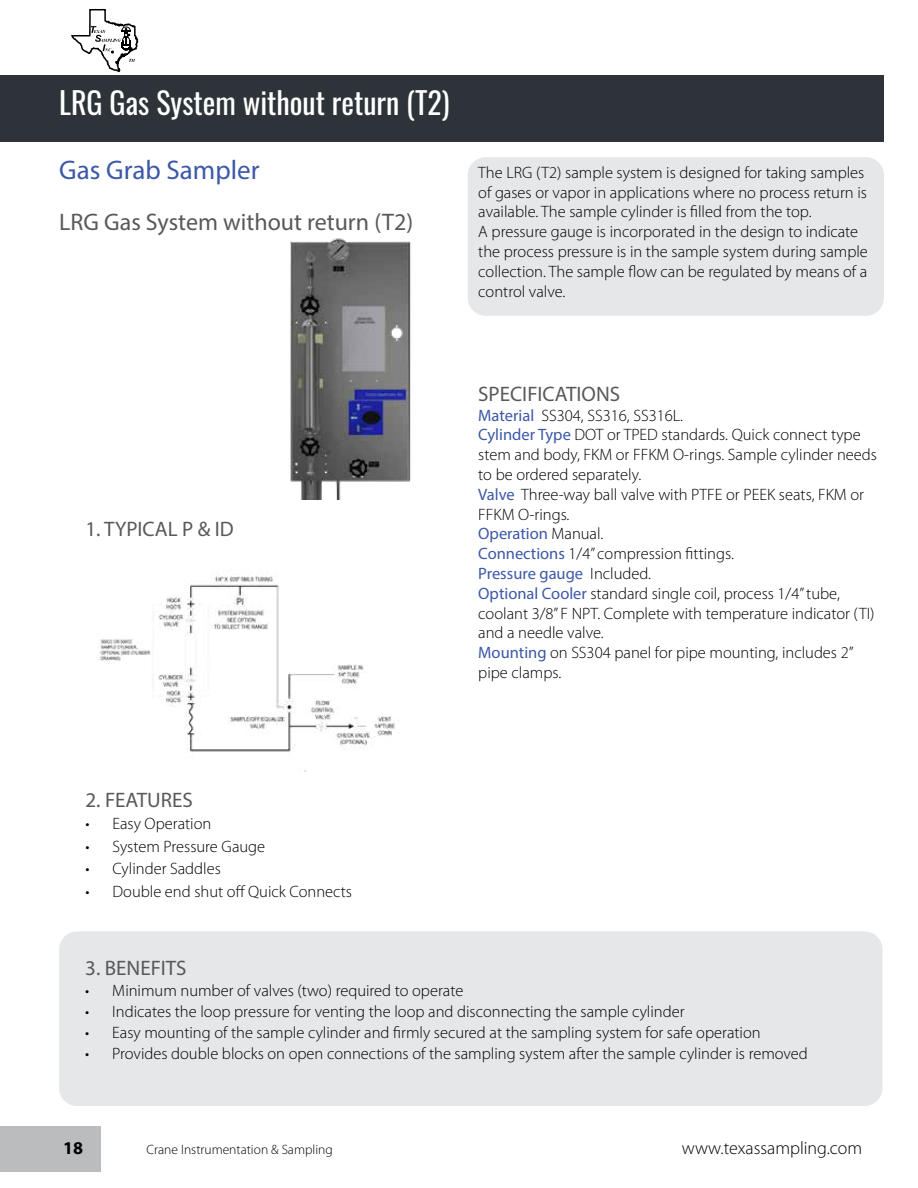
<style>
.page{position:relative;width:918px;height:1188px;background:#fff}
.page>*{position:absolute;margin:0;border:0;box-sizing:border-box;transform-origin:0 0}
.t1{font:30px "Oswald";color:#fff}
.t2{font:27px "Myriad Pro";color:#3c58a8}
.t3{font:24px "Myriad Pro";color:#58595b}
.t4{font:21px "Myriad Pro";color:#58595b}
.t5{font:300 18px "Myriad Pro";color:#000}
.t6{font:700 18px "Myriad Pro";color:#000}
.t7{font:300 16.5px/19.8px "Myriad Pro";color:#000}
.t8{font:300 13.5px "Myriad Pro";color:#000}
.s1{font-weight:400;color:#3c58a8}
</style>
<div class="page">
<div style="left:0;top:1127px;width:101px;height:45px;background:#babcbe"></div>
<div style="left:0;top:76px;width:884px;height:66px;background:#2d3339"></div>
<svg style="left:70px;top:8px;width:69px;height:68px"></svg>
<div style="left:59px;top:931px;width:823px;height:175px;background:#e6e7e8;border-radius:18px"></div>
<div style="left:468px;top:157px;width:416px;height:159px;background:#e6e7e8;border-radius:18px"></div>
<img style="left:290px;top:238px;width:121px;height:261px">
<img style="left:98px;top:574px;width:297px;height:198px">
<h1 class="t1" style="left:59px;top:76px;width:392px">LRG Gas System without return (T2)</h1>
<h2 class="t2" style="left:59px;top:153px;width:202px">Gas Grab Sampler</h2>
<h3 class="t3" style="left:59px;top:207px;width:356px">LRG Gas System without return (T2)</h3>
<p class="t7" style="left:478px;top:162px;width:391px">The LRG (T2) sample system is designed for taking samples of gases or vapor in applications where no process return is available. The sample cylinder is filled from the top.<br>A pressure gauge is incorporated in the design to indicate the process pressure is in the sample system during sample collection. The sample flow can be regulated by means of a control valve.</p>
<p class="t4" style="left:85px;top:516px;width:150px">1. TYPICAL P &amp; ID</p>
<p class="t4" style="left:478px;top:381px;width:143px">SPECIFICATIONS</p>
<p class="t7" style="left:478px;top:405px;width:400px"><span class="s1">Material</span> SS304, SS316, SS316L.<br><span class="s1">Cylinder Type</span> DOT or TPED standards. Quick connect type stem and body, FKM or FFKM O-rings. Sample cylinder needs to be ordered separately.<br><span class="s1">Valve</span> Three-way ball valve with PTFE or PEEK seats, FKM or FFKM O-rings.<br><span class="s1">Operation</span> Manual.<br><span class="s1">Connections</span> 1/4” compression fittings.<br><span class="s1">Pressure gauge</span> Included.<br><span class="s1">Optional Cooler</span> standard single coil, process 1/4” tube, coolant 3/8” F NPT. Complete with temperature indicator (TI) and a needle valve.<br><span class="s1">Mounting</span> on SS304 panel for pipe mounting, includes 2” pipe clamps.</p>
<p class="t4" style="left:85px;top:787px;width:109px">2. FEATURES</p>
<p class="t7" style="left:85px;top:814px;width:127px">• Easy Operation</p>
<p class="t7" style="left:85px;top:836px;width:181px">• System Pressure Gauge</p>
<p class="t7" style="left:85px;top:859px;width:137px">• Cylinder Saddles</p>
<p class="t7" style="left:85px;top:881px;width:268px">• Double end shut off Quick Connects</p>
<p class="t4" style="left:85px;top:955px;width:103px">3. BENEFITS</p>
<p class="t7" style="left:85px;top:980px;width:380px">• Minimum number of valves (two) required to operate</p>
<p class="t7" style="left:85px;top:1001px;width:601px">• Indicates the loop pressure for venting the loop and disconnecting the sample cylinder</p>
<p class="t7" style="left:85px;top:1023px;width:677px">• Easy mounting of the sample cylinder and firmly secured at the sampling system for safe operation</p>
<p class="t7" style="left:85px;top:1044px;width:724px">• Provides double blocks on open connections of the sampling system after the sample cylinder is removed</p>
<p class="t6" style="left:63px;top:1138px;width:21px">18</p>
<p class="t8" style="left:146px;top:1141px;width:188px">Crane Instrumentation &amp; Sampling</p>
<p class="t5" style="left:682px;top:1137px;width:182px">www.texassampling.com</p>
</div>
